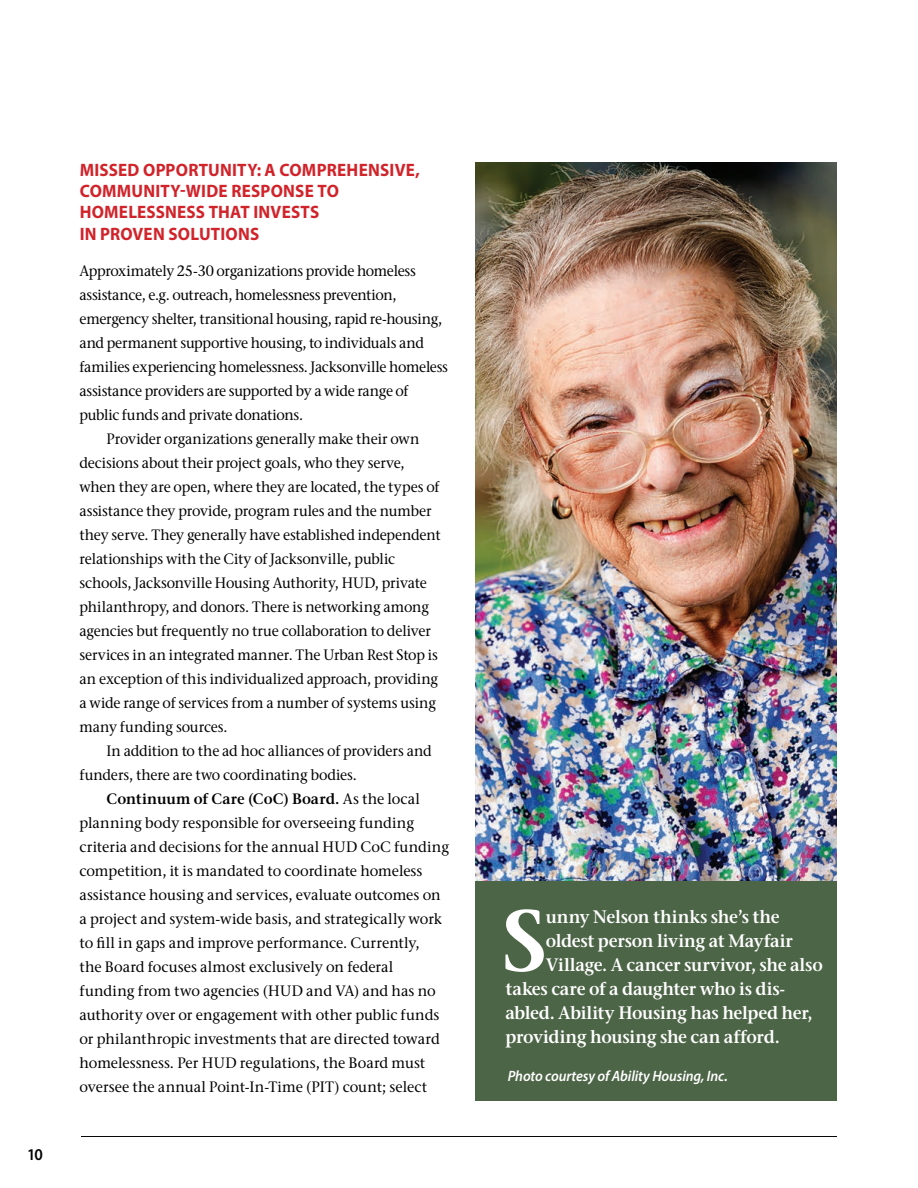
<style>
.page{position:relative;width:918px;height:1188px;background:#fff}
.page>*{position:absolute;margin:0;border:0;box-sizing:border-box;transform-origin:0 0}
.t1{font:600 86.55px "Stone Ser ITC Std";color:#fff;scale:.95 1}
.t2{font:600 18px "Stone Ser ITC Std";letter-spacing:-.015em;color:#fff;scale:.95 1}
.t3{font:700 18px/21.1px "Myriad Pro";letter-spacing:.01em;color:#d1232a;scale:.95 1}
.t4{font:600 16.5px "Myriad Pro";color:#000;scale:.95 1}
.t5{font:500 15px "Stone Ser ITC Std";letter-spacing:-.01em;color:#000;scale:.95 1}
.t6{font:500 15px "Stone Ser ITC Std";letter-spacing:-.01em;color:#000}
.t7{font:500 15px "Stone Ser ITC Std";letter-spacing:.01em;color:#000}
.t8{font:600 15px "Stone Ser ITC Std";letter-spacing:.01em;color:#000}
.t9{font:italic 600 15px "Myriad Pro";letter-spacing:-.005em;color:#fff;scale:.95 1}
.t10{font:500 15px "Stone Ser ITC Std";letter-spacing:-.03em;color:#000;scale:.95 1}
.s1{font-weight:500}
</style>
<div class="page">
<hr style="left:81px;top:1136px;width:756px;height:1px;background:#000">
<div style="left:476px;top:874px;width:361px;height:227px;background:#4d6547"></div>
<img style="left:475px;top:163px;width:362px;height:717px">
<p class="t4" style="left:27px;top:1145px;width:18px">10</p>
<p class="t3" style="left:80px;top:160px;width:360px">MISSED OPPORTUNITY: A COMPREHENSIVE,<br>COMMUNITY-WIDE RESPONSE TO<br>HOMELESSNESS THAT INVESTS<br>IN PROVEN SOLUTIONS</p>
<p class="t5" style="left:80px;top:261px;width:356px">Approximately 25-30 organizations provide homeless</p>
<p class="t5" style="left:80px;top:285px;width:335px">assistance, e.g. outreach, homelessness prevention,</p>
<p class="t5" style="left:80px;top:309px;width:383px">emergency shelter, transitional housing, rapid re-housing,</p>
<p class="t5" style="left:80px;top:333px;width:364px">and permanent supportive housing, to individuals and</p>
<p class="t5" style="left:80px;top:357px;width:389px">families experiencing homelessness. Jacksonville homeless</p>
<p class="t5" style="left:80px;top:381px;width:348px">assistance providers are supported by a wide range of</p>
<p class="t10" style="left:80px;top:405px;width:237px">public funds and private donations.</p>
<p class="t5" style="left:107px;top:429px;width:331px">Provider organizations generally make their own</p>
<p class="t5" style="left:80px;top:453px;width:344px">decisions about their project goals, who they serve,</p>
<p class="t5" style="left:80px;top:477px;width:380px">when they are open, where they are located, the types of</p>
<p class="t5" style="left:80px;top:501px;width:372px">assistance they provide, program rules and the number</p>
<p class="t5" style="left:80px;top:525px;width:382px">they serve. They generally have established independent</p>
<p class="t5" style="left:80px;top:549px;width:334px">relationships with the City of Jacksonville, public</p>
<p class="t5" style="left:80px;top:573px;width:367px">schools, Jacksonville Housing Authority, HUD, private</p>
<p class="t5" style="left:80px;top:597px;width:369px">philanthropy, and donors. There is networking among</p>
<p class="t5" style="left:80px;top:621px;width:372px">agencies but frequently no true collaboration to deliver</p>
<p class="t5" style="left:80px;top:645px;width:379px">services in an integrated manner. The Urban Rest Stop is</p>
<p class="t5" style="left:80px;top:669px;width:379px">an exception of this individualized approach, providing</p>
<p class="t5" style="left:80px;top:693px;width:377px">a wide range of services from a number of systems using</p>
<p class="t5" style="left:80px;top:717px;width:157px">many funding sources.</p>
<p class="t5" style="left:107px;top:741px;width:344px">In addition to the ad hoc alliances of providers and</p>
<p class="t5" style="left:80px;top:765px;width:294px">funders, there are two coordinating bodies.</p>
<p class="t8" style="left:107px;top:789px;width:315px">Continuum of Care (CoC) Board. <span class="s1">As the local</span></p>
<p class="t6" style="left:80px;top:813px;width:336px">planning body responsible for overseeing funding</p>
<p class="t7" style="left:80px;top:837px;width:371px">criteria and decisions for the annual HUD CoC funding</p>
<p class="t6" style="left:80px;top:861px;width:344px">competition, it is mandated to coordinate homeless</p>
<p class="t6" style="left:80px;top:885px;width:363px">assistance housing and services, evaluate outcomes on</p>
<p class="t6" style="left:80px;top:909px;width:364px">a project and system-wide basis, and strategically work</p>
<p class="t6" style="left:80px;top:933px;width:342px">to fill in gaps and improve performance. Currently,</p>
<p class="t6" style="left:80px;top:957px;width:315px">the Board focuses almost exclusively on federal</p>
<p class="t6" style="left:80px;top:981px;width:358px">funding from two agencies (HUD and VA) and has no</p>
<p class="t6" style="left:80px;top:1005px;width:362px">authority over or engagement with other public funds</p>
<p class="t6" style="left:80px;top:1029px;width:362px">or philanthropic investments that are directed toward</p>
<p class="t6" style="left:80px;top:1053px;width:347px">homelessness. Per HUD regulations, the Board must</p>
<p class="t6" style="left:80px;top:1077px;width:349px">oversee the annual Point-In-Time (PIT) count; select</p>
<h1 class="t1" style="left:503px;top:887px;width:48px">S</h1>
<p class="t2" style="left:546px;top:905px;width:248px">unny Nelson thinks she’s the</p>
<p class="t2" style="left:546px;top:929px;width:262px">oldest person living at Mayfair</p>
<p class="t2" style="left:546px;top:953px;width:293px">Village. A cancer survivor, she also</p>
<p class="t2" style="left:506px;top:977px;width:296px">takes care of a daughter who is dis-</p>
<p class="t2" style="left:506px;top:1001px;width:325px">abled. Ability Housing has helped her,</p>
<p class="t2" style="left:506px;top:1025px;width:290px">providing housing she can afford.</p>
<p class="t9" style="left:508px;top:1067px;width:233px">Photo courtesy of Ability Housing, Inc.</p>
</div>
